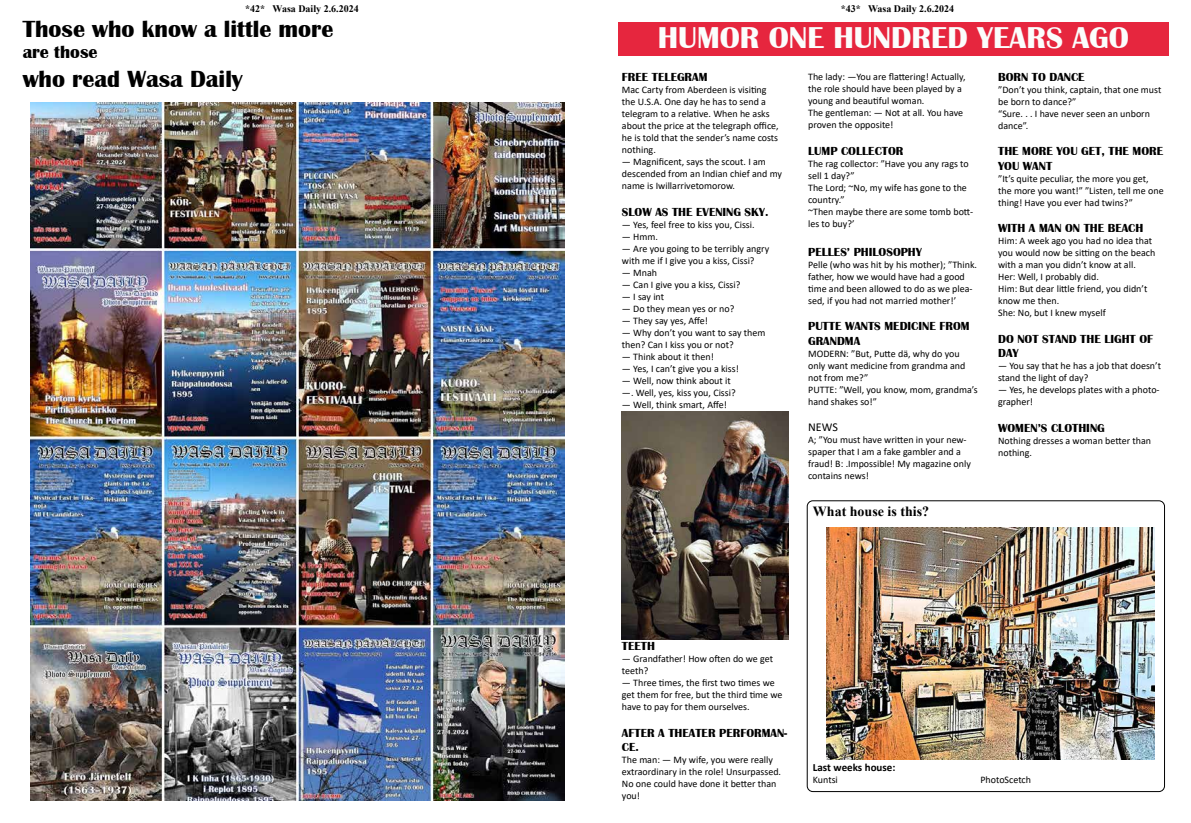
<style>
.page{position:relative;width:1191px;height:823px;background:#fff}
.page>*{position:absolute;margin:0;border:0;box-sizing:border-box;transform-origin:0 0}
.t1{font:700 31px "Britannic";color:#fbfdfc}
.t2{font:700 24px "Britannic";color:#000}
.t3{font:700 18px "Britannic";color:#000}
.t4{font:700 14px "Times New Roman";color:#000}
.t5{font:700 12px/14.4px "Britannic";color:#000}
.t6{font:12px "Calibri";color:#000}
.t7{font:700 11px "Calibri";color:#000}
.t8{font:10px/12px "Calibri";color:#000}
.t9{font:700 10px "Times New Roman";color:#000}
</style>
<div class="page">
<div style="left:806px;top:500px;width:359px;height:291px;border:1px solid #000;border-radius:6px"></div>
<img style="left:826px;top:527px;width:328px;height:232px">
<div style="left:618px;top:23px;width:550px;height:33px;background:#e6263e"></div>
<img style="left:622px;top:411px;width:166px;height:227px">
<img style="left:31px;top:103px;width:534px;height:696px">
<p class="t9" style="left:245px;top:2px;width:115px">*42* Wasa Daily 2.6.2024</p>
<p class="t9" style="left:840px;top:2px;width:115px">*43* Wasa Daily 2.6.2024</p>
<h2 class="t2" style="left:23px;top:15px;width:312px">Those who know a little more</h2>
<h3 class="t3" style="left:23px;top:42px;width:76px">are those</h3>
<h2 class="t2" style="left:23px;top:65px;width:221px">who read Wasa Daily</h2>
<h1 class="t1" style="left:658px;top:20px;width:472px">HUMOR ONE HUNDRED YEARS AGO</h1>
<p class="t5" style="left:622px;top:70px;width:87px">FREE TELEGRAM</p>
<p class="t8" style="left:622px;top:83px;width:158px">Mac Carty from Aberdeen is visiting the U.S.A. One day he has to send a telegram to a relative. When he asks about the price at the telegraph office, he is told that the sender’s name costs nothing.</p>
<p class="t8" style="left:622px;top:155px;width:162px">— Magnificent, says the scout. I am descended from an Indian chief and my name is Iwillarrivetomorow.</p>
<p class="t5" style="left:622px;top:204px;width:148px">SLOW AS THE EVENING SKY.</p>
<p class="t8" style="left:622px;top:218px;width:134px">— Yes, feel free to kiss you, Cissi.</p>
<p class="t8" style="left:622px;top:230px;width:38px">— Hmm.</p>
<p class="t8" style="left:622px;top:242px;width:149px">— Are you going to be terribly angry with me if I give you a kiss, Cissi?</p>
<p class="t8" style="left:622px;top:266px;width:37px">— Mnah</p>
<p class="t8" style="left:622px;top:278px;width:120px">— Can I give you a kiss, Cissi?</p>
<p class="t8" style="left:622px;top:290px;width:44px">— I say int</p>
<p class="t8" style="left:622px;top:302px;width:114px">— Do they mean yes or no?</p>
<p class="t8" style="left:622px;top:314px;width:88px">— They say yes, Affe!</p>
<p class="t8" style="left:622px;top:326px;width:145px">— Why don’t you want to say them then? Can I kiss you or not?</p>
<p class="t8" style="left:622px;top:350px;width:93px">— Think about it then!</p>
<p class="t8" style="left:622px;top:362px;width:119px">— Yes, I can’t give you a kiss!</p>
<p class="t8" style="left:622px;top:374px;width:115px">— Well, now think about it —. Well, yes, kiss you, Cissi?</p>
<p class="t8" style="left:622px;top:398px;width:107px">— Well, think smart, Affe!</p>
<p class="t8" style="left:808px;top:71px;width:159px">The lady: —You are flattering! Actually, the role should have been played by a young and beautiful woman.<br>The gentleman: — Not at all. You have proven the opposite!</p>
<p class="t5" style="left:808px;top:144px;width:97px">LUMP COLLECTOR</p>
<p class="t8" style="left:808px;top:157px;width:166px">The rag collector: ”Have you any rags to sell 1 day?”<br>The Lord; ~No, my wife has gone to the country.”<br>~Then maybe there are some tomb bott&shy;les to buy?’</p>
<p class="t5" style="left:808px;top:244px;width:115px">PELLES’ PHILOSOPHY</p>
<p class="t8" style="left:808px;top:258px;width:170px">Pelle (who was hit by his mother); ”Think. father, how we would have had a good time and been allowed to do as we plea&shy;sed, if you had not married mother!’</p>
<p class="t5" style="left:808px;top:319px;width:163px">PUTTE WANTS MEDICINE FROM<br>GRANDMA</p>
<p class="t8" style="left:808px;top:347px;width:171px">MODERN: ”But, Putte dä, why do you only want medicine from grandma and not from me?”<br>PUTTE: ”Well, you know, mom, grandma’s hand shakes so!”</p>
<p class="t6" style="left:808px;top:418px;width:31px">NEWS</p>
<p class="t8" style="left:808px;top:433px;width:164px">A; ”You must have written in your new&shy;spaper that I am a fake gambler and a fraud! B: .Impossible! My magazine only contains news!</p>
<h3 class="t4" style="left:813px;top:501px;width:118px">What house is this?</h3>
<p class="t5" style="left:998px;top:70px;width:88px">BORN TO DANCE</p>
<p class="t8" style="left:998px;top:83px;width:165px">”Don’t you think, captain, that one must be born to dance?”<br>“Sure. . . I have never seen an unborn dance”.</p>
<p class="t5" style="left:998px;top:144px;width:166px">THE MORE YOU GET, THE MORE<br>YOU WANT</p>
<p class="t8" style="left:998px;top:172px;width:167px">”It’s quite peculiar, the more you get, the more you want!” ”Listen, tell me one thing! Have you ever had twins?”</p>
<p class="t5" style="left:998px;top:221px;width:147px">WITH A MAN ON THE BEACH</p>
<p class="t8" style="left:998px;top:235px;width:159px">Him: A week ago you had no idea that you would now be sitting on the beach with a man you didn’t know at all.<br>Her: Well, I probably did.<br>Him: But dear little friend, you didn’t know me then.<br>She: No, but I knew myself</p>
<p class="t5" style="left:998px;top:331px;width:157px">DO NOT STAND THE LIGHT OF<br>DAY</p>
<p class="t8" style="left:998px;top:359px;width:164px">— You say that he has a job that doesn’t stand the light of day?</p>
<p class="t8" style="left:998px;top:383px;width:163px">— Yes, he develops plates with a photo&shy;grapher!</p>
<p class="t5" style="left:998px;top:420px;width:108px">WOMEN’S CLOTHING</p>
<p class="t8" style="left:998px;top:434px;width:154px">Nothing dresses a woman better than nothing.</p>
<p class="t5" style="left:622px;top:639px;width:35px">TEETH</p>
<p class="t8" style="left:622px;top:652px;width:153px">— Grandfather! How often do we get teeth?</p>
<p class="t8" style="left:622px;top:676px;width:162px">— Three times, the first two times we get them for free, but the third time we have to pay for them ourselves.</p>
<p class="t5" style="left:622px;top:725px;width:167px">AFTER A THEATER PERFORMAN-<br>CE.</p>
<p class="t8" style="left:622px;top:753px;width:161px">The man: — My wife, you were really extraordinary in the role! Unsurpassed.<br>No one could have done it better than you!</p>
<p class="t7" style="left:813px;top:759px;width:84px">Last weeks house:</p>
<p class="t8" style="left:813px;top:773px;width:27px">Kuntsi</p>
<p class="t8" style="left:980px;top:773px;width:52px">PhotoScetch</p>
</div>
